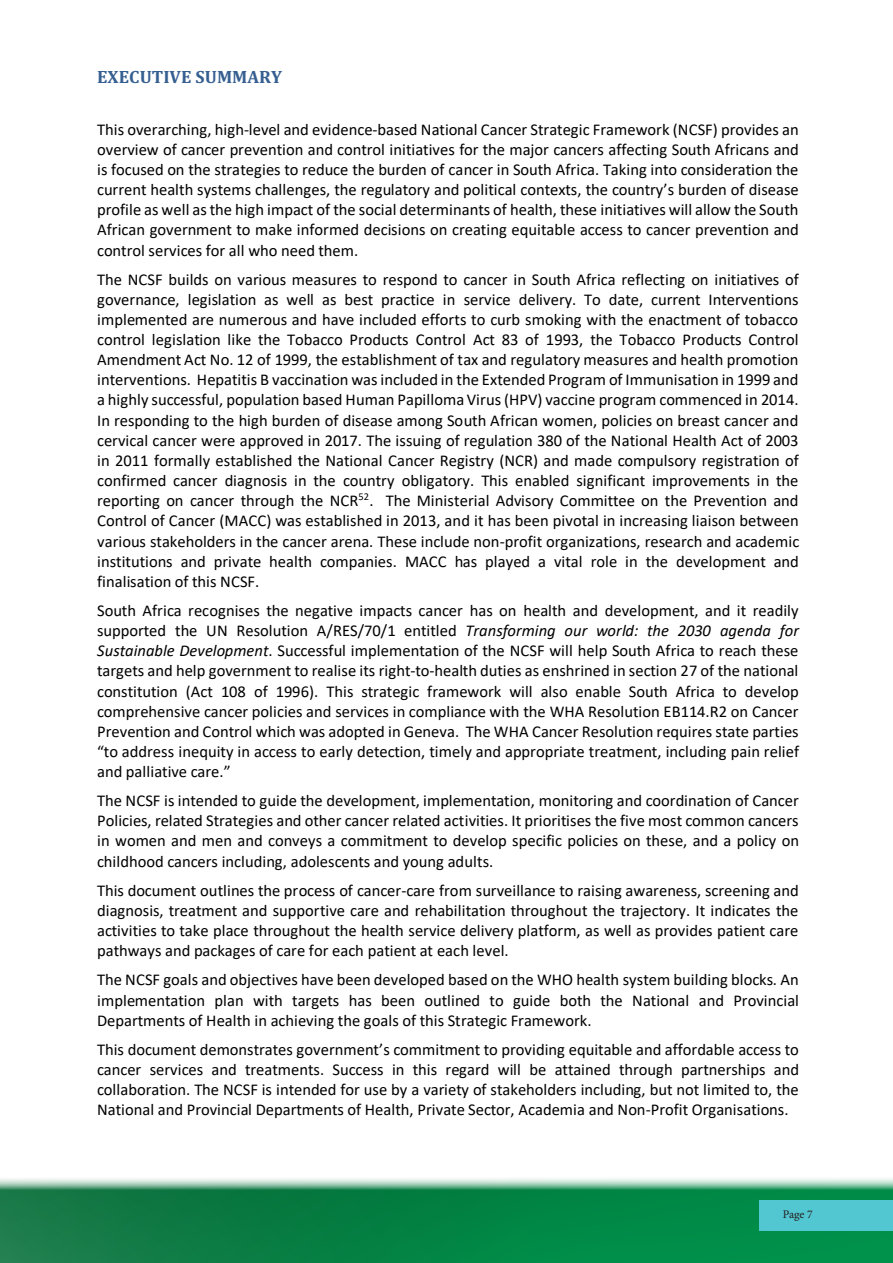
<style>
.page{position:relative;width:893px;height:1263px;background:#fff}
.page>*{position:absolute;margin:0;border:0;box-sizing:border-box;transform-origin:0 0}
.t1{font:700 18px "Cambria";color:#365f91}
.t2{font:16.5px/20.1px "Calibri";color:#000;text-align:justify}
.t3{font:11.7px "Minion Pro";color:#241f1f}
.s1{font-style:italic}
</style>
<div class="page">
<svg style="left:0;top:1178px;width:893px;height:85px;background:#1d8d55"></svg>
<div style="left:759px;top:1200px;width:134px;height:30px;background:#52c6d1"></div>
<p class="t1" style="left:97px;top:64px;width:186px">EXECUTIVE SUMMARY</p>
<p class="t2" style="left:97px;top:119px;width:703px">This overarching, high-level and evidence-based National Cancer Strategic Framework (NCSF) provides an overview of cancer prevention and control initiatives for the major cancers affecting South Africans and is focused on the strategies to reduce the burden of cancer in South Africa. Taking into consideration the current health systems challenges, the regulatory and political contexts, the country’s burden of disease profile as well as the high impact of the social determinants of health, these initiatives will allow the South African government to make informed decisions on creating equitable access to cancer prevention and control services for all who need them.</p>
<p class="t2" style="left:97px;top:269px;width:704px">The NCSF builds on various measures to respond to cancer in South Africa reflecting on initiatives of governance, legislation as well as best practice in service delivery. To date, current Interventions implemented are numerous and have included efforts to curb smoking with the enactment of tobacco control legislation like the Tobacco Products Control Act 83 of 1993, the Tobacco Products Control Amendment Act No. 12 of 1999, the establishment of tax and regulatory measures and health promotion interventions. Hepatitis B vaccination was included in the Extended Program of Immunisation in 1999 and a highly successful, population based Human Papilloma Virus (HPV) vaccine program commenced in 2014.<br>In responding to the high burden of disease among South African women, policies on breast cancer and cervical cancer were approved in 2017. The issuing of regulation 380 of the National Health Act of 2003 in 2011 formally established the National Cancer Registry (NCR) and made compulsory registration of confirmed cancer diagnosis in the country obligatory. This enabled significant improvements in the reporting on cancer through the NCR<sup>52</sup>. The Ministerial Advisory Committee on the Prevention and Control of Cancer (MACC) was established in 2013, and it has been pivotal in increasing liaison between various stakeholders in the cancer arena. These include non-profit organizations, research and academic institutions and private health companies. MACC has played a vital role in the development and finalisation of this NCSF.</p>
<p class="t2" style="left:97px;top:600px;width:704px">South Africa recognises the negative impacts cancer has on health and development, and it readily supported the UN Resolution A/RES/70/1 entitled <span class="s1">Transforming our world: the 2030 agenda for Sustainable Development</span>. Successful implementation of the NCSF will help South Africa to reach these targets and help government to realise its right-to-health duties as enshrined in section 27 of the national constitution (Act 108 of 1996). This strategic framework will also enable South Africa to develop comprehensive cancer policies and services in compliance with the WHA Resolution EB114.R2 on Cancer Prevention and Control which was adopted in Geneva. The WHA Cancer Resolution requires state parties “to address inequity in access to early detection, timely and appropriate treatment, including pain relief and palliative care.”</p>
<p class="t2" style="left:97px;top:790px;width:704px">The NCSF is intended to guide the development, implementation, monitoring and coordination of Cancer Policies, related Strategies and other cancer related activities. It prioritises the five most common cancers in women and men and conveys a commitment to develop specific policies on these, and a policy on childhood cancers including, adolescents and young adults.</p>
<p class="t2" style="left:97px;top:880px;width:703px">This document outlines the process of cancer-care from surveillance to raising awareness, screening and diagnosis, treatment and supportive care and rehabilitation throughout the trajectory. It indicates the activities to take place throughout the health service delivery platform, as well as provides patient care pathways and packages of care for each patient at each level.</p>
<p class="t2" style="left:97px;top:969px;width:703px">The NCSF goals and objectives have been developed based on the WHO health system building blocks. An implementation plan with targets has been outlined to guide both the National and Provincial Departments of Health in achieving the goals of this Strategic Framework.</p>
<p class="t2" style="left:97px;top:1039px;width:703px">This document demonstrates government’s commitment to providing equitable and affordable access to cancer services and treatments. Success in this regard will be attained through partnerships and collaboration. The NCSF is intended for use by a variety of stakeholders including, but not limited to, the National and Provincial Departments of Health, Private Sector, Academia and Non-Profit Organisations.</p>
<p class="t3" style="left:783px;top:1206px;width:31px">Page 7</p>
</div>
